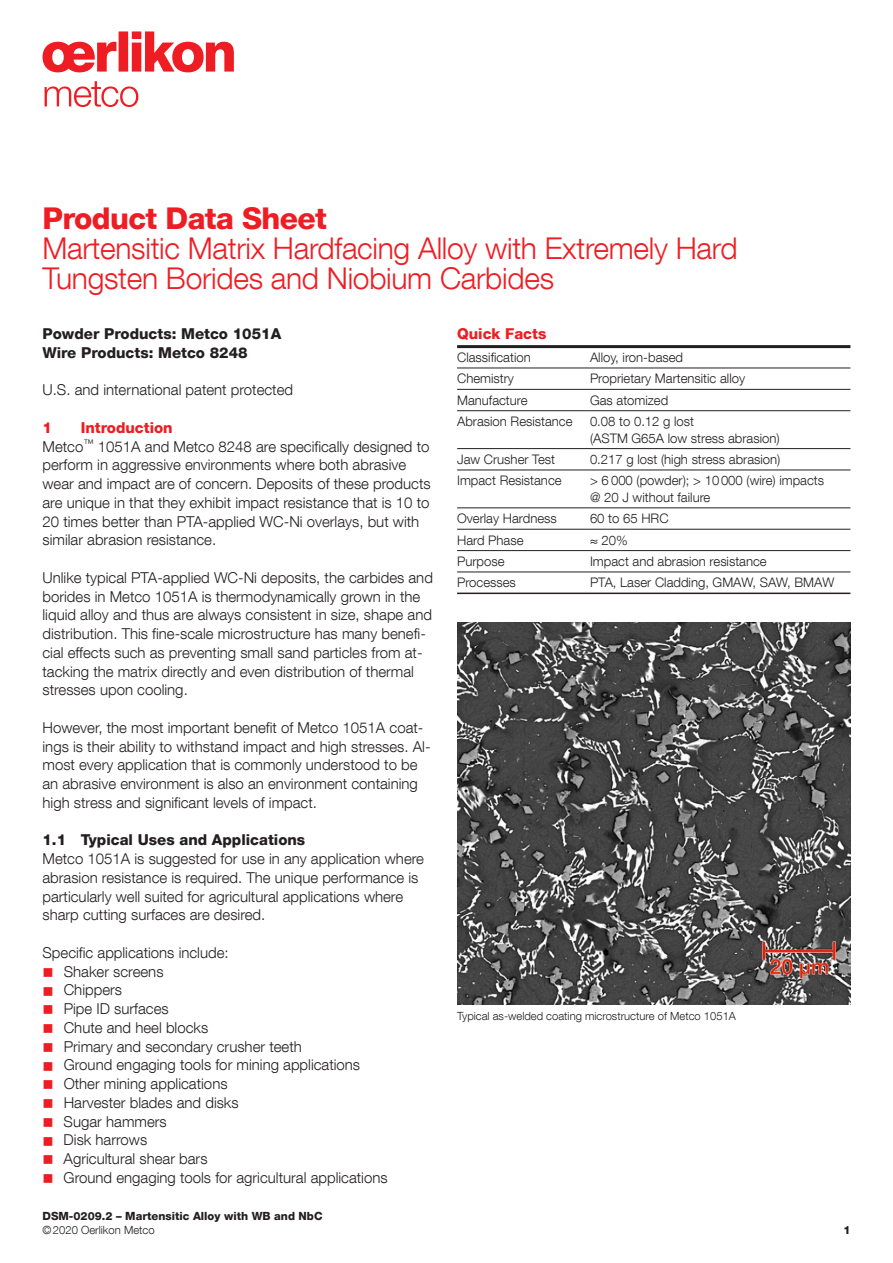
<style>
.page{position:relative;width:893px;height:1263px;background:#fff}
.page>*{position:absolute;margin:0;border:0;box-sizing:border-box;transform-origin:0 0}
.t1{font:300 30px/30px "Helvetica Neue LT Com";letter-spacing:-.01em;color:#ee1d23}
.t2{font:800 30px "Helvetica Neue LT Com";letter-spacing:-.02em;color:#ee1d23}
.t3{font:300 15px/18.8px "Helvetica Neue LT Com";color:#231f20}
.t4{font:800 15px/18.8px "Helvetica Neue LT Com";color:#231f20}
.t5{font:800 15px "Helvetica Neue LT Com";color:#ee1d23}
.t6{font:300 13.2px/16.5px "Helvetica Neue LT Com";color:#231f20}
.t7{font:300 11.25px "Helvetica Neue LT Com";color:#231f20}
.t8{font:800 11.25px "Helvetica Neue LT Com";color:#231f20}
.s1{font-weight:800;color:#ee1d23}
.s2{color:#ee1d23}
</style>
<div class="page">
<svg style="left:43px;top:31px;width:191px;height:41px"></svg>
<svg style="left:45px;top:81px;width:93px;height:26px"></svg>
<img style="left:457px;top:622px;width:393px;height:383px">
<hr style="left:457px;top:593px;width:133px;height:1px;background:#231f20">
<hr style="left:590px;top:593px;width:260px;height:1px;background:#231f20">
<hr style="left:457px;top:389px;width:133px;height:1px;background:#231f20">
<hr style="left:590px;top:389px;width:260px;height:1px;background:#231f20">
<hr style="left:457px;top:410px;width:133px;height:1px;background:#231f20">
<hr style="left:590px;top:410px;width:260px;height:1px;background:#231f20">
<hr style="left:457px;top:448px;width:133px;height:1px;background:#231f20">
<hr style="left:590px;top:448px;width:260px;height:1px;background:#231f20">
<hr style="left:457px;top:470px;width:133px;height:1px;background:#231f20">
<hr style="left:590px;top:470px;width:260px;height:1px;background:#231f20">
<hr style="left:457px;top:508px;width:133px;height:1px;background:#231f20">
<hr style="left:590px;top:508px;width:260px;height:1px;background:#231f20">
<hr style="left:457px;top:529px;width:133px;height:1px;background:#231f20">
<hr style="left:590px;top:529px;width:260px;height:1px;background:#231f20">
<hr style="left:457px;top:550px;width:133px;height:1px;background:#231f20">
<hr style="left:590px;top:550px;width:260px;height:1px;background:#231f20">
<hr style="left:457px;top:572px;width:133px;height:1px;background:#231f20">
<hr style="left:590px;top:572px;width:260px;height:1px;background:#231f20">
<hr style="left:457px;top:345px;width:133px;height:3px;background:#231f20">
<hr style="left:590px;top:345px;width:260px;height:3px;background:#231f20">
<hr style="left:457px;top:368px;width:133px;height:1px;background:#231f20">
<hr style="left:590px;top:368px;width:260px;height:1px;background:#231f20">
<h1 class="t2" style="left:43px;top:201px;width:286px">Product Data Sheet</h1>
<h1 class="t1" style="left:43px;top:233px;width:697px">Martensitic Matrix Hardfacing Alloy with Extremely Hard<br>Tungsten Borides and Niobium Carbides</h1>
<p class="t4" style="left:43px;top:324px;width:240px">Powder Products: Metco 1051A<br>Wire Products: Metco 8248</p>
<p class="t3" style="left:43px;top:380px;width:252px">U.S. and international patent protected</p>
<p class="t5" style="left:43px;top:419px;width:11px">1</p>
<p class="t5" style="left:457px;top:325px;width:91px">Quick Facts</p>
<p class="t6" style="left:457px;top:349px;width:75px">Classification</p>
<p class="t6" style="left:590px;top:349px;width:95px">Alloy, iron-based</p>
<p class="t6" style="left:457px;top:370px;width:58px">Chemistry</p>
<p class="t6" style="left:590px;top:370px;width:157px">Proprietary Martensitic alloy</p>
<p class="t6" style="left:457px;top:391px;width:72px">Manufacture</p>
<p class="t6" style="left:590px;top:391px;width:80px">Gas atomized</p>
<p class="t6" style="left:457px;top:413px;width:117px">Abrasion Resistance</p>
<p class="t6" style="left:590px;top:413px;width:191px">0.08 to 0.12 g lost<br>(ASTM G65A low stress abrasion)</p>
<p class="t6" style="left:457px;top:451px;width:99px">Jaw Crusher Test</p>
<p class="t6" style="left:590px;top:451px;width:192px">0.217 g lost (high stress abrasion)</p>
<p class="t6" style="left:457px;top:472px;width:106px">Impact Resistance</p>
<p class="t6" style="left:590px;top:472px;width:236px">&gt; 6 000 (powder); &gt; 10000 (wire) impacts @ 20 J without failure</p>
<p class="t6" style="left:457px;top:510px;width:101px">Overlay Hardness</p>
<p class="t6" style="left:590px;top:510px;width:80px">60 to 65 HRC</p>
<p class="t6" style="left:457px;top:531px;width:68px">Hard Phase</p>
<p class="t6" style="left:590px;top:531px;width:39px">≈ 20%</p>
<p class="t6" style="left:457px;top:553px;width:49px">Purpose</p>
<p class="t6" style="left:590px;top:553px;width:178px">Impact and abrasion resistance</p>
<p class="t6" style="left:457px;top:574px;width:60px">Processes</p>
<p class="t6" style="left:590px;top:574px;width:246px">PTA, Laser Cladding, GMAW, SAW, BMAW</p>
<p class="t3" style="left:43px;top:418px;width:390px;text-indent:38px"><span class="s1">Introduction<br></span>Metco<sup>™</sup> 1051A and Metco 8248 are specifically designed to perform in aggressive environments where both abrasive wear and impact are of concern. Deposits of these products are unique in that they exhibit impact resistance that is 10 to 20 times better than PTA-applied WC-Ni overlays, but with similar abrasion resistance.</p>
<p class="t3" style="left:43px;top:568px;width:392px">Unlike typical PTA-applied WC-Ni deposits, the carbides and borides in Metco 1051A is thermodynamically grown in the liquid alloy and thus are always consistent in size, shape and distribution. This fine-scale microstructure has many benefi&shy;cial effects such as preventing small sand particles from at&shy;tacking the matrix directly and even distribution of thermal stresses upon cooling.</p>
<p class="t3" style="left:43px;top:718px;width:390px">However, the most important benefit of Metco 1051A coat&shy;ings is their ability to withstand impact and high stresses. Al&shy;most every application that is commonly understood to be an abrasive environment is also an environment containing high stress and significant levels of impact.</p>
<p class="t4" style="left:43px;top:831px;width:264px">1.1 Typical Uses and Applications</p>
<p class="t3" style="left:43px;top:849px;width:383px">Metco 1051A is suggested for use in any application where abrasion resistance is required. The unique performance is particularly well suited for agricultural applications where sharp cutting surfaces are desired.</p>
<p class="t3" style="left:43px;top:943px;width:188px">Specific applications include:</p>
<p class="t3" style="left:43px;top:962px;width:123px"><span class="s2">■</span> Shaker screens</p>
<p class="t3" style="left:43px;top:980px;width:81px"><span class="s2">■</span> Chippers</p>
<p class="t3" style="left:42px;top:999px;width:128px"><span class="s2">■</span> Pipe ID surfaces</p>
<p class="t3" style="left:42px;top:1018px;width:167px"><span class="s2">■</span> Chute and heel blocks</p>
<p class="t3" style="left:42px;top:1037px;width:261px"><span class="s2">■</span> Primary and secondary crusher teeth</p>
<p class="t3" style="left:42px;top:1055px;width:319px"><span class="s2">■</span> Ground engaging tools for mining applications</p>
<p class="t3" style="left:42px;top:1074px;width:187px"><span class="s2">■</span> Other mining applications</p>
<p class="t3" style="left:42px;top:1093px;width:198px"><span class="s2">■</span> Harvester blades and disks</p>
<p class="t3" style="left:42px;top:1112px;width:126px"><span class="s2">■</span> Sugar hammers</p>
<p class="t3" style="left:42px;top:1130px;width:106px"><span class="s2">■</span> Disk harrows</p>
<p class="t3" style="left:42px;top:1149px;width:167px"><span class="s2">■</span> Agricultural shear bars</p>
<p class="t3" style="left:42px;top:1168px;width:347px"><span class="s2">■</span> Ground engaging tools for agricultural applications</p>
<p class="t7" style="left:457px;top:1009px;width:280px">Typical as-welded coating microstructure of Metco 1051A</p>
<p class="t8" style="left:43px;top:1209px;width:282px">DSM-0209.2 – Martensitic Alloy with WB and NbC</p>
<p class="t7" style="left:43px;top:1223px;width:114px">©2020 Oerlikon Metco</p>
<p class="t8" style="left:843px;top:1223px;width:9px">1</p>
</div>
